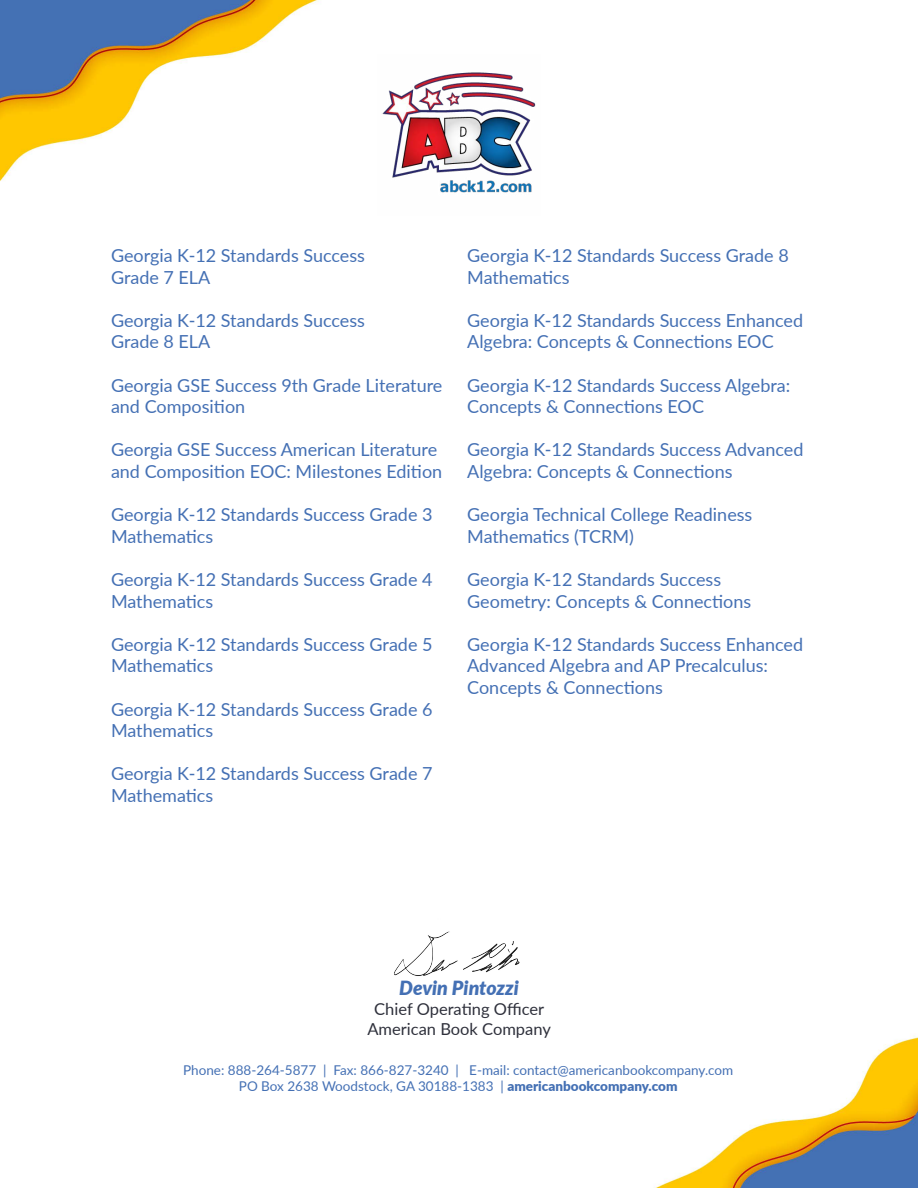
<style>
.page{position:relative;width:918px;height:1188px;background:#fff}
.page>*{position:absolute;margin:0;border:0;box-sizing:border-box;transform-origin:0 0}
.t1{font:italic 900 19.5px "Lato";color:#4470b4}
.t2{font:18px/21.6px "Lato";color:#4470b4}
.t3{font:16.5px "Lato";color:#2e303b}
.t4{font:13.5px "Lato";color:#4470b4}
.s1{font-weight:900}
</style>
<div class="page">
<img style="left:0;top:0;width:918px;height:1188px">
<img style="left:378px;top:54px;width:162px;height:162px">
<img style="left:388px;top:916px;width:146px;height:74px">
<p class="t2" style="left:111px;top:244px;width:255px">Georgia K-12 Standards Success<br>Grade 7 ELA</p>
<p class="t2" style="left:111px;top:309px;width:255px">Georgia K-12 Standards Success<br>Grade 8 ELA</p>
<p class="t2" style="left:111px;top:373px;width:333px">Georgia GSE Success 9th Grade Literature and Composition</p>
<p class="t2" style="left:111px;top:438px;width:333px">Georgia GSE Success American Literature and Composition EOC: Milestones Edition</p>
<p class="t2" style="left:111px;top:503px;width:323px">Georgia K-12 Standards Success Grade 3<br>Mathematics</p>
<p class="t2" style="left:111px;top:568px;width:323px">Georgia K-12 Standards Success Grade 4<br>Mathematics</p>
<p class="t2" style="left:111px;top:633px;width:323px">Georgia K-12 Standards Success Grade 5<br>Mathematics</p>
<p class="t2" style="left:111px;top:697px;width:323px">Georgia K-12 Standards Success Grade 6<br>Mathematics</p>
<p class="t2" style="left:111px;top:762px;width:323px">Georgia K-12 Standards Success Grade 7<br>Mathematics</p>
<p class="t2" style="left:467px;top:244px;width:323px">Georgia K-12 Standards Success Grade 8<br>Mathematics</p>
<p class="t2" style="left:467px;top:309px;width:337px">Georgia K-12 Standards Success Enhanced<br>Algebra: Concepts &amp; Connections EOC</p>
<p class="t2" style="left:467px;top:373px;width:325px">Georgia K-12 Standards Success Algebra:<br>Concepts &amp; Connections EOC</p>
<p class="t2" style="left:467px;top:438px;width:338px">Georgia K-12 Standards Success Advanced<br>Algebra: Concepts &amp; Connections</p>
<p class="t2" style="left:467px;top:503px;width:287px">Georgia Technical College Readiness<br>Mathematics (TCRM)</p>
<p class="t2" style="left:467px;top:568px;width:286px">Georgia K-12 Standards Success<br>Geometry: Concepts &amp; Connections</p>
<p class="t2" style="left:467px;top:633px;width:337px">Georgia K-12 Standards Success Enhanced<br>Advanced Algebra and AP Precalculus:<br>Concepts &amp; Connections</p>
<p class="t1" style="left:399px;top:973px;width:121px">Devin Pintozzi</p>
<p class="t3" style="left:374px;top:997px;width:171px">Chief Operating Officer</p>
<p class="t3" style="left:367px;top:1017px;width:185px">American Book Company</p>
<p class="t4" style="left:183px;top:1060px;width:552px">Phone: 888-264-5877 | Fax: 866-827-3240 | E-mail: contact@americanbookcompany.com</p>
<p class="t4" style="left:239px;top:1076px;width:440px">PO Box 2638 Woodstock, GA 30188-1383 | <span class="s1">americanbookcompany.com</span></p>
</div>
